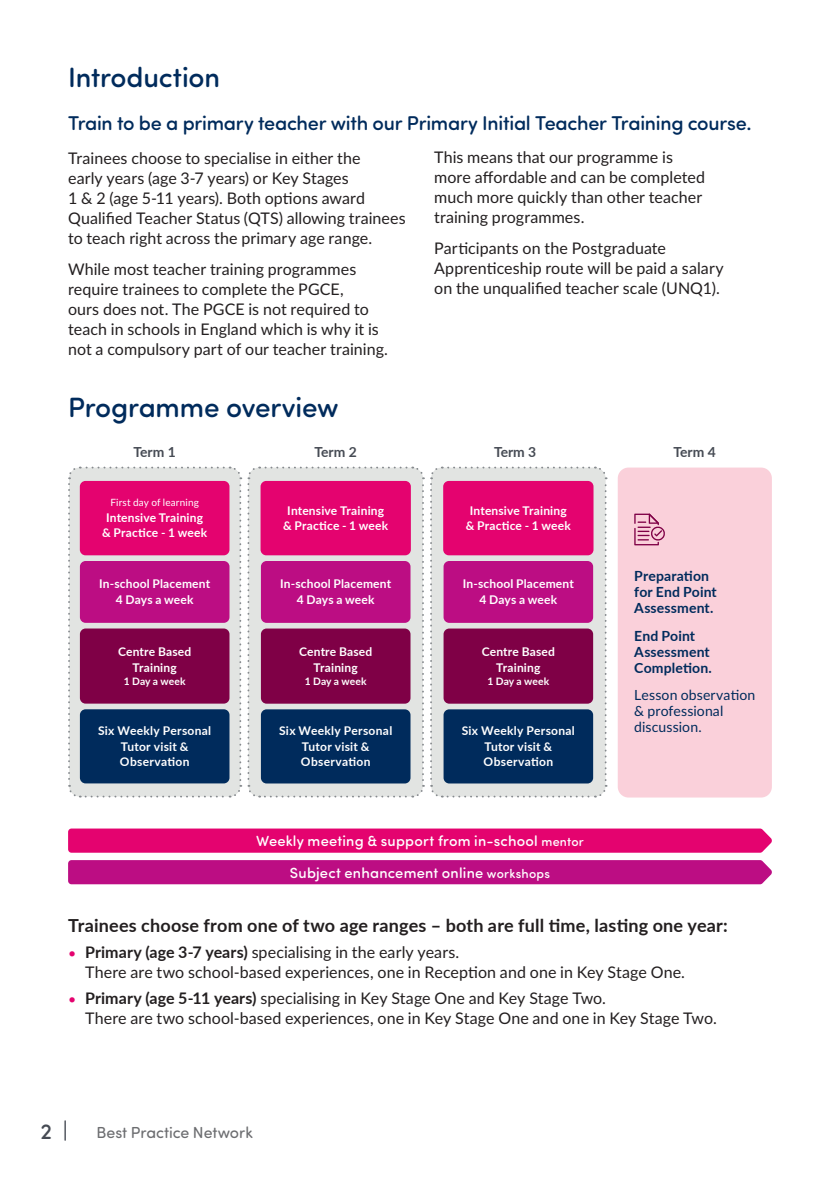
<style>
.page{position:relative;width:840px;height:1191px;background:#fff}
.page>*{position:absolute;margin:0;border:0;box-sizing:border-box;transform-origin:0 0}
.t1{font:500 28px "Sofia Pro Soft";letter-spacing:-.005em;color:#002b5c}
.t2{font:500 22px "Sofia Pro Soft";color:#464b54}
.t3{font:500 20px "Sofia Pro Soft";letter-spacing:-.01em;color:#002b5c}
.t4{font:700 18px "Lato";letter-spacing:.01em;color:#231f20}
.t5{font:16px/20px "Lato";letter-spacing:.005em;color:#231f20}
.t6{font:16px "Sofia Pro Soft";color:#6c6d70}
.t7{font:500 14.8px/31.6px "Sofia Pro Soft";letter-spacing:.015em;color:#fff;text-align:center}
.t8{font:700 14px/16px "Lato";letter-spacing:.01em;color:#002b5c}
.t9{font:14px/16px "Lato";letter-spacing:.005em;color:#002b5c}
.t10{font:700 13.8px "Lato";color:#464b54}
.t11{font:700 12px/15.8px "Lato";letter-spacing:.015em;color:#fff;text-align:center}
.t12{font:700 10.2px "Lato";letter-spacing:.015em;color:#fff}
.t13{font:10px "Lato";letter-spacing:.015em;color:#fff}
.s1{font-size:12.6px}
.s2{font-size:14px;color:#e4036f}
.s3{font-weight:700}
</style>
<div class="page">
<svg style="left:68px;top:466px;width:539px;height:332px;background:#a85e93"></svg>
<div style="left:617px;top:467px;width:154px;height:330px;background:#fad0da;border-radius:11px"></div>
<div style="left:443px;top:481px;width:150px;height:74px;background:#e4036f;border-radius:6px"></div>
<div style="left:443px;top:561px;width:149px;height:62px;background:#bc0d83;border-radius:6px"></div>
<div style="left:443px;top:628px;width:149px;height:75px;background:#7f0046;border-radius:6px"></div>
<div style="left:443px;top:709px;width:149px;height:74px;background:#002b5c;border-radius:6px"></div>
<div style="left:68px;top:828px;width:703px;height:24px;background:#e4036f"></div>
<div style="left:68px;top:860px;width:703px;height:24px;background:#bc0d83"></div>
<svg style="left:634px;top:513px;width:30px;height:32px"></svg>
<h1 class="t1" style="left:68px;top:57px;width:153px">Introduction</h1>
<p class="t3" style="left:68px;top:109px;width:684px">Train to be a primary teacher with our Primary Initial Teacher Training course.</p>
<p class="t5" style="left:68px;top:147px;width:339px">Trainees choose to specialise in either the<br>early years (age 3-7 years) or Key Stages<br>1 &amp; 2 (age 5-11 years). Both options award Qualified Teacher Status (QTS) allowing trainees to teach right across the primary age range.</p>
<p class="t5" style="left:68px;top:259px;width:321px">While most teacher training programmes require trainees to complete the PGCE,<br>ours does not. The PGCE is not required to teach in schools in England which is why it is not a compulsory part of our teacher training.</p>
<p class="t5" style="left:434px;top:146px;width:272px">This means that our programme is more affordable and can be completed much more quickly than other teacher training programmes.</p>
<p class="t5" style="left:434px;top:237px;width:291px">Participants on the Postgraduate<br>Apprenticeship route will be paid a salary on the unqualified teacher scale (UNQ1).</p>
<h1 class="t1" style="left:68px;top:386px;width:272px">Programme overview</h1>
<p class="t10" style="left:133px;top:442px;width:44px">Term 1</p>
<p class="t10" style="left:314px;top:442px;width:44px">Term 2</p>
<p class="t10" style="left:494px;top:442px;width:44px">Term 3</p>
<p class="t10" style="left:673px;top:442px;width:44px">Term 4</p>
<p class="t13" style="left:110px;top:495px;width:90px">First day of learning</p>
<p class="t11" style="left:102px;top:509px;width:106px">Intensive Training &amp; Practice - 1 week</p>
<p class="t11" style="left:283px;top:502px;width:106px">Intensive Training &amp; Practice - 1 week</p>
<p class="t11" style="left:465px;top:502px;width:106px">Intensive Training &amp; Practice - 1 week</p>
<p class="t11" style="left:99px;top:575px;width:112px">In-school Placement<br>4 Days a week</p>
<p class="t11" style="left:118px;top:643px;width:75px">Centre Based<br>Training</p>
<p class="t12" style="left:124px;top:674px;width:63px">1 Day a week</p>
<p class="t11" style="left:98px;top:722px;width:115px">Six Weekly Personal<br>Tutor visit &amp;<br>Observation</p>
<p class="t11" style="left:280px;top:575px;width:112px">In-school Placement<br>4 Days a week</p>
<p class="t11" style="left:299px;top:643px;width:75px">Centre Based<br>Training</p>
<p class="t12" style="left:305px;top:674px;width:63px">1 Day a week</p>
<p class="t11" style="left:279px;top:722px;width:115px">Six Weekly Personal<br>Tutor visit &amp;<br>Observation</p>
<p class="t11" style="left:462px;top:575px;width:112px">In-school Placement<br>4 Days a week</p>
<p class="t11" style="left:481px;top:643px;width:75px">Centre Based<br>Training</p>
<p class="t12" style="left:487px;top:674px;width:63px">1 Day a week</p>
<p class="t11" style="left:461px;top:722px;width:115px">Six Weekly Personal<br>Tutor visit &amp;<br>Observation</p>
<p class="t8" style="left:634px;top:567px;width:84px">Preparation for End Point<br>Assessment.</p>
<p class="t8" style="left:634px;top:627px;width:79px">End Point<br>Assessment<br>Completion.</p>
<p class="t9" style="left:634px;top:686px;width:122px">Lesson observation &amp; professional discussion.</p>
<p class="t7" style="left:256px;top:824px;width:329px">Weekly meeting &amp; support from in-school <span class="s1">mentor<br></span>Subject enhancement online <span class="s1">workshops</span></p>
<p class="t4" style="left:68px;top:912px;width:661px">Trainees choose from one of two age ranges – both are full time, lasting one year:</p>
<p class="t5" style="left:85px;top:941px;width:601px;text-indent:-17px"><span class="s2">•</span> <span class="s3">Primary (age 3-7 years)</span> specialising in the early years.<br>There are two school-based experiences, one in Reception and one in Key Stage One.</p>
<p class="t5" style="left:85px;top:987px;width:632px;text-indent:-17px"><span class="s2">•</span> <span class="s3">Primary (age 5-11 years)</span> specialising in Key Stage One and Key Stage Two.<br>There are two school-based experiences, one in Key Stage One and one in Key Stage Two.</p>
<h2 class="t2" style="left:40px;top:1115px;width:29px">2 |</h2>
<p class="t6" style="left:96px;top:1121px;width:158px">Best Practice Network</p>
</div>
